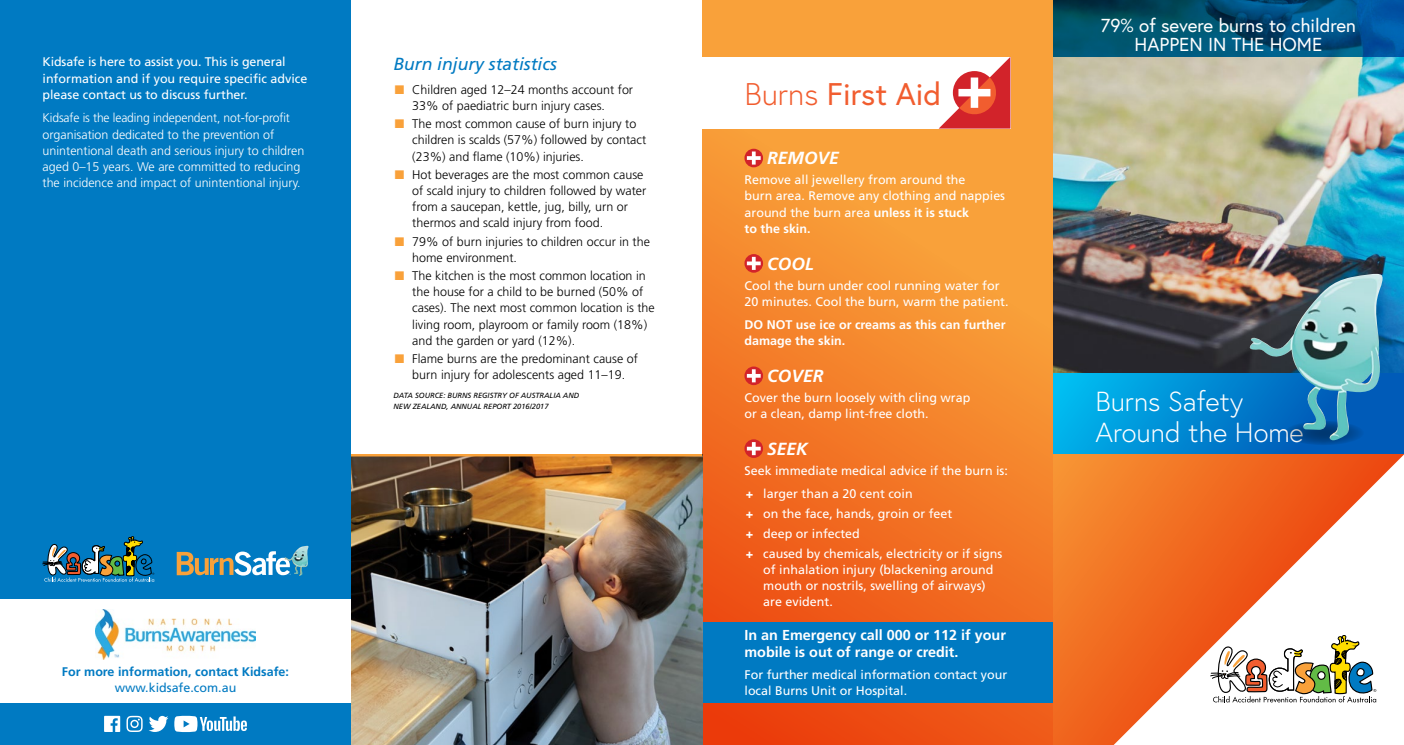
<style>
.page{position:relative;width:1404px;height:745px;background:#fff}
.page>*{position:absolute;margin:0;border:0;box-sizing:border-box;transform-origin:0 0}
.t1{font:31.25px "Europa";color:#f15d2f}
.t2{font:300 27.5px/31.2px "Europa";color:#fff}
.t3{font:18.75px/18.8px "Europa";color:#fff;text-align:center}
.t4{font:italic 17.5px "Frutiger";color:#007ac2}
.t5{font:italic 700 17.5px "Frutiger";color:#fff}
.t6{font:700 14.38px/17.5px "Frutiger";color:#fff}
.t7{font:12.5px/16.2px "Frutiger";color:#fff}
.t8{font:300 12.5px/16.2px "Frutiger";color:#000}
.t9{font:300 12.5px/16.2px "Frutiger";color:#fff}
.t10{font:700 12.5px/16.2px "Frutiger";color:#fff}
.t11{font:700 12.5px "Frutiger";color:#007ac2}
.t12{font:12.5px "Frutiger";color:#007ac2}
.t13{font:italic 7.5px/11.2px "Frutiger";color:#000}
.s1{color:#f9a13a}
.s2{font-weight:300}
.s3{font-weight:700}
.s4{font-weight:900}
</style>
<div class="page">
<svg style="left:1052px;top:453px;width:351px;height:291px;background:#ed782a"></svg>
<img style="left:1052px;top:57px;width:351px;height:316px">
<svg style="left:1052px;top:0;width:351px;height:57px;background:#005178"></svg>
<div style="left:0;top:0;width:351px;height:744px;background:#007ac2"></div>
<svg style="left:702px;top:0;width:350px;height:744px;background:#f4822c"></svg>
<div style="left:702px;top:57px;width:308px;height:71px;background:#fff"></div>
<svg style="left:744px;top:149px;width:19px;height:18px"></svg>
<svg style="left:751px;top:151px;width:4px;height:13px"></svg>
<svg style="left:746px;top:156px;width:14px;height:4px"></svg>
<svg style="left:744px;top:254px;width:19px;height:18px"></svg>
<svg style="left:751px;top:257px;width:4px;height:13px"></svg>
<svg style="left:746px;top:261px;width:14px;height:4px"></svg>
<svg style="left:744px;top:366px;width:19px;height:19px"></svg>
<svg style="left:751px;top:369px;width:4px;height:13px"></svg>
<svg style="left:746px;top:373px;width:14px;height:4px"></svg>
<svg style="left:744px;top:439px;width:19px;height:18px"></svg>
<svg style="left:751px;top:442px;width:4px;height:13px"></svg>
<svg style="left:746px;top:446px;width:14px;height:4px"></svg>
<svg style="left:939px;top:57px;width:71px;height:71px"></svg>
<div style="left:970px;top:77px;width:8px;height:31px;background:#fff"></div>
<div style="left:958px;top:89px;width:32px;height:7px;background:#fff"></div>
<div style="left:702px;top:621px;width:350px;height:81px;background:#007ac2"></div>
<svg style="left:1113px;top:454px;width:290px;height:290px"></svg>
<svg style="left:1210px;top:634px;width:166px;height:68px"></svg>
<svg style="left:1052px;top:373px;width:351px;height:80px;background:#018ed5"></svg>
<svg style="left:149px;top:715px;width:19px;height:16px"></svg>
<svg style="left:126px;top:715px;width:17px;height:16px"></svg>
<svg style="left:104px;top:715px;width:16px;height:16px"></svg>
<svg style="left:174px;top:715px;width:73px;height:16px"></svg>
<svg style="left:1283px;top:420px;width:80px;height:25px"></svg>
<img style="left:1248px;top:274px;width:134px;height:166px">
<img style="left:351px;top:456px;width:351px;height:288px">
<hr style="left:351px;top:453px;width:351px;height:3px;background:#f9a13a">
<div style="left:0;top:598px;width:351px;height:104px;background:#fff"></div>
<svg style="left:177px;top:551px;width:107px;height:24px"></svg>
<img style="left:284px;top:545px;width:24px;height:30px">
<svg style="left:43px;top:536px;width:111px;height:45px"></svg>
<img style="left:95px;top:609px;width:161px;height:49px">
<p class="t7" style="left:43px;top:54px;width:266px">Kidsafe is here to assist you. This is general information and if you require specific advice please contact us to discuss further.</p>
<p class="t9" style="left:43px;top:110px;width:263px">Kidsafe is the leading independent, not-for-profit organisation dedicated to the prevention of unintentional death and serious injury to children aged 0–15 years. We are committed to reducing the incidence and impact of unintentional injury.</p>
<p class="t11" style="left:62px;top:664px;width:228px">For more information, contact Kidsafe:</p>
<p class="t12" style="left:115px;top:680px;width:123px">www.kidsafe.com.au</p>
<h3 class="t3" style="left:1100px;top:15px;width:256px">79% of severe burns to children<br>HAPPEN IN THE HOME</h3>
<h3 class="t4" style="left:393px;top:54px;width:165px">Burn injury statistics</h3>
<p class="t8" style="left:412px;top:81px;width:222px;text-indent:-18px"><span class="s1">■</span> Children aged 12–24 months account for<br>33% of paediatric burn injury cases.</p>
<p class="t8" style="left:412px;top:115px;width:235px;text-indent:-18px"><span class="s1">■</span> The most common cause of burn injury to children is scalds (57%) followed by contact (23%) and flame (10%) injuries.</p>
<p class="t8" style="left:412px;top:166px;width:235px;text-indent:-18px"><span class="s1">■</span> Hot beverages are the most common cause of scald injury to children followed by water from a saucepan, kettle, jug, billy, urn or thermos and scald injury from food.</p>
<p class="t8" style="left:412px;top:233px;width:239px;text-indent:-18px"><span class="s1">■</span> 79% of burn injuries to children occur in the home environment.</p>
<p class="t8" style="left:412px;top:267px;width:244px;text-indent:-18px"><span class="s1">■</span> The kitchen is the most common location in the house for a child to be burned (50% of cases). The next most common location is the living room, playroom or family room (18%) and the garden or yard (12%).</p>
<p class="t8" style="left:395px;top:350px;width:245px;text-align:center"><span class="s1">■</span> Flame burns are the predominant cause of burn injury for adolescents aged 11–19.</p>
<p class="t13" style="left:393px;top:389px;width:187px">DATA SOURCE: BURNS REGISTRY OF AUSTRALIA AND<br>NEW ZEALAND, ANNUAL REPORT 2016/2017</p>
<h2 class="t2" style="left:1095px;top:385px;width:210px">Burns Safety<br>Around the Home</h2>
<h1 class="t1" style="left:744px;top:74px;width:198px"><span class="s2">Burns</span> First Aid</h1>
<h3 class="t5" style="left:767px;top:148px;width:73px">REMOVE</h3>
<p class="t7" style="left:744px;top:171px;width:262px">Remove all jewellery from around the<br>burn area. Remove any clothing and nappies around the burn area <span class="s3">unless it is stuck<br>to the skin.</span></p>
<h3 class="t5" style="left:767px;top:253px;width:48px">COOL</h3>
<p class="t7" style="left:744px;top:277px;width:265px">Cool the burn under cool running water for<br>20 minutes. Cool the burn, warm the patient.</p>
<p class="t10" style="left:744px;top:316px;width:262px">DO NOT use ice or creams as this can further damage the skin.</p>
<h3 class="t5" style="left:767px;top:365px;width:58px">COVER</h3>
<p class="t7" style="left:744px;top:389px;width:227px">Cover the burn loosely with cling wrap or a clean, damp lint-free cloth.</p>
<h3 class="t5" style="left:767px;top:438px;width:42px">SEEK</h3>
<p class="t7" style="left:744px;top:458px;width:265px;line-height:23.4px">Seek immediate medical advice if the burn is: <span class="s4">+</span> larger than a 20 cent coin</p>
<p class="t7" style="left:745px;top:503px;width:258px;line-height:19.8px"><span class="s4">+</span> on the face, hands, groin or feet<br><span class="s4">+</span> deep or infected<br><span class="s4">+</span> caused by chemicals, electricity or if signs</p>
<p class="t7" style="left:763px;top:561px;width:231px">of inhalation injury (blackening around mouth or nostrils, swelling of airways) are evident.</p>
<p class="t6" style="left:744px;top:625px;width:263px">In an Emergency call 000 or 112 if your mobile is out of range or credit.</p>
<p class="t7" style="left:744px;top:666px;width:264px">For further medical information contact your local Burns Unit or Hospital.</p>
</div>
